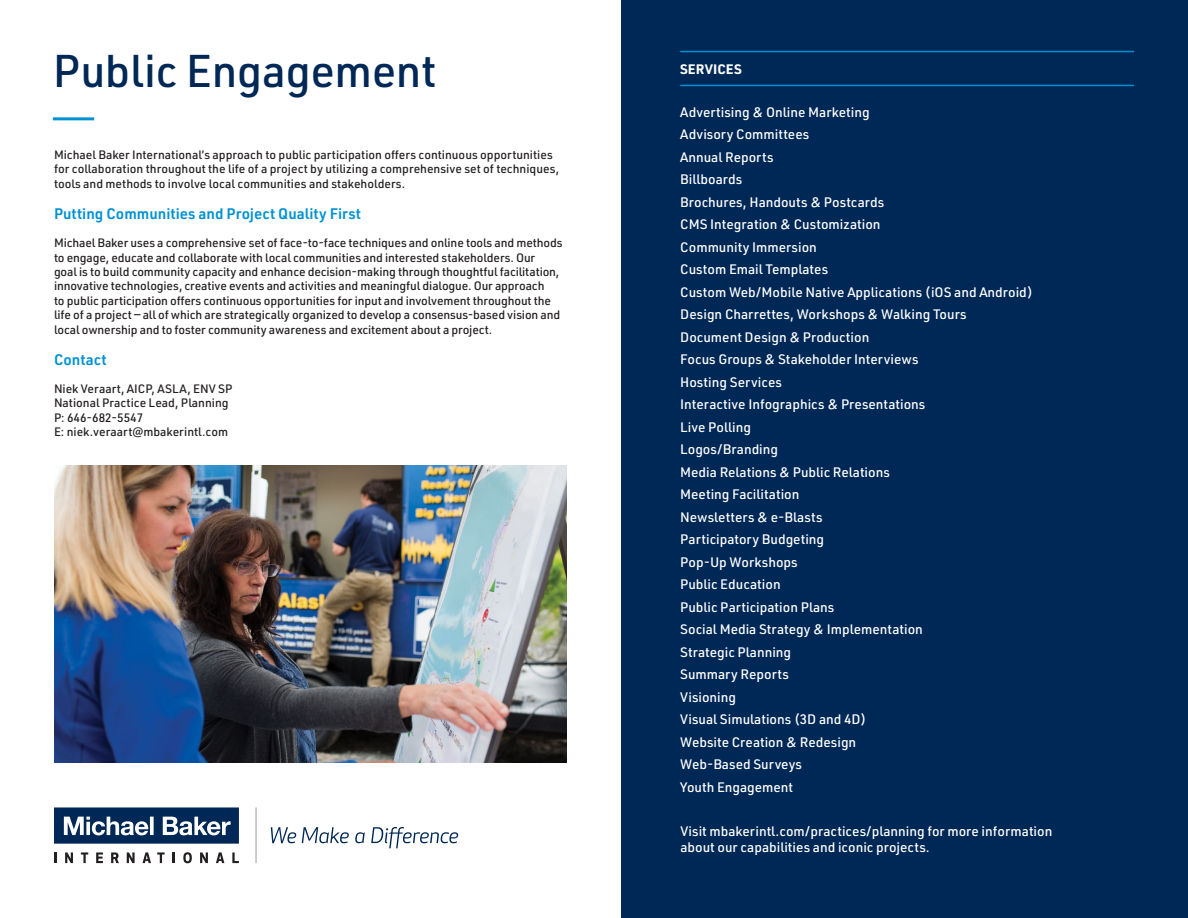
<style>
.page{position:relative;width:1188px;height:918px;background:#fff}
.page>*{position:absolute;margin:0;border:0;box-sizing:border-box;transform-origin:0 0}
.t1{font:500 45px "URWDIN";letter-spacing:-.01em;color:#002856}
.t2{font:600 15px "URWDIN";color:#0092d2}
.t3{font:500 13.5px/22.5px "URWDIN";color:#fff}
.t4{font:700 13.5px "URWDIN";color:#fff}
.t5{font:500 12px/14.4px "URWDIN";letter-spacing:-.01em;color:#231f20}
</style>
<div class="page">
<svg style="left:54px;top:852px;width:3px;height:11px"></svg>
<svg style="left:65px;top:852px;width:8px;height:11px"></svg>
<svg style="left:81px;top:852px;width:7px;height:11px"></svg>
<svg style="left:96px;top:852px;width:7px;height:11px"></svg>
<svg style="left:111px;top:852px;width:8px;height:11px"></svg>
<svg style="left:127px;top:852px;width:8px;height:11px"></svg>
<svg style="left:143px;top:852px;width:8px;height:11px"></svg>
<svg style="left:157px;top:852px;width:8px;height:11px"></svg>
<svg style="left:173px;top:852px;width:2px;height:11px"></svg>
<svg style="left:183px;top:852px;width:9px;height:11px"></svg>
<svg style="left:200px;top:852px;width:8px;height:11px"></svg>
<svg style="left:216px;top:852px;width:8px;height:11px"></svg>
<svg style="left:232px;top:852px;width:7px;height:11px"></svg>
<svg style="left:54px;top:807px;width:185px;height:37px"></svg>
<svg style="left:271px;top:827px;width:25px;height:16px"></svg>
<svg style="left:355px;top:832px;width:10px;height:11px"></svg>
<svg style="left:302px;top:827px;width:47px;height:16px"></svg>
<svg style="left:371px;top:827px;width:87px;height:21px"></svg>
<hr style="left:256px;top:807px;width:1px;height:56px;background:#999998">
<div style="left:621px;top:0;width:567px;height:918px;background:#002856"></div>
<hr style="left:680px;top:51px;width:454px;height:1px;background:#0092d2">
<hr style="left:680px;top:85px;width:454px;height:1px;background:#0092d2">
<hr style="left:53px;top:117px;width:41px;height:3px;background:#0092d2">
<img style="left:54px;top:466px;width:513px;height:296px">
<h1 class="t1" style="left:53px;top:41px;width:385px">Public Engagement</h1>
<p class="t4" style="left:680px;top:60px;width:63px">SERVICES</p>
<p class="t3" style="left:680px;top:100px;width:354px">Advertising &amp; Online Marketing<br>Advisory Committees<br>Annual Reports<br>Billboards<br>Brochures, Handouts &amp; Postcards<br>CMS Integration &amp; Customization<br>Community Immersion<br>Custom Email Templates<br>Custom Web/Mobile Native Applications (iOS and Android)<br>Design Charrettes, Workshops &amp; Walking Tours<br>Document Design &amp; Production<br>Focus Groups &amp; Stakeholder Interviews<br>Hosting Services<br>Interactive Infographics &amp; Presentations<br>Live Polling<br>Logos/Branding<br>Media Relations &amp; Public Relations<br>Meeting Facilitation<br>Newsletters &amp; e-Blasts<br>Participatory Budgeting<br>Pop-Up Workshops<br>Public Education<br>Public Participation Plans<br>Social Media Strategy &amp; Implementation<br>Strategic Planning<br>Summary Reports<br>Visioning<br>Visual Simulations (3D and 4D)<br>Website Creation &amp; Redesign<br>Web-Based Surveys<br>Youth Engagement</p>
<p class="t5" style="left:54px;top:147px;width:507px">Michael Baker International’s approach to public participation offers continuous opportunities for collaboration throughout the life of a project by utilizing a comprehensive set of techniques, tools and methods to involve local communities and stakeholders.</p>
<p class="t2" style="left:54px;top:204px;width:309px">Putting Communities and Project Quality First</p>
<p class="t5" style="left:54px;top:235px;width:510px">Michael Baker uses a comprehensive set of face-to-face techniques and online tools and methods to engage, educate and collaborate with local communities and interested stakeholders. Our<br>goal is to build community capacity and enhance decision-making through thoughtful facilitation, innovative technologies, creative events and activities and meaningful dialogue. Our approach<br>to public participation offers continuous opportunities for input and involvement throughout the life of a project — all of which are strategically organized to develop a consensus-based vision and local ownership and to foster community awareness and excitement about a project.</p>
<p class="t2" style="left:54px;top:350px;width:54px">Contact</p>
<p class="t5" style="left:54px;top:381px;width:180px">Niek Veraart, AICP, ASLA, ENV SP<br>National Practice Lead, Planning<br>P: 646-682-5547<br>E: niek.veraart@mbakerintl.com</p>
<p class="t3" style="left:680px;top:822px;width:374px;line-height:16.2px">Visit mbakerintl.com/practices/planning for more information about our capabilities and iconic projects.</p>
</div>
